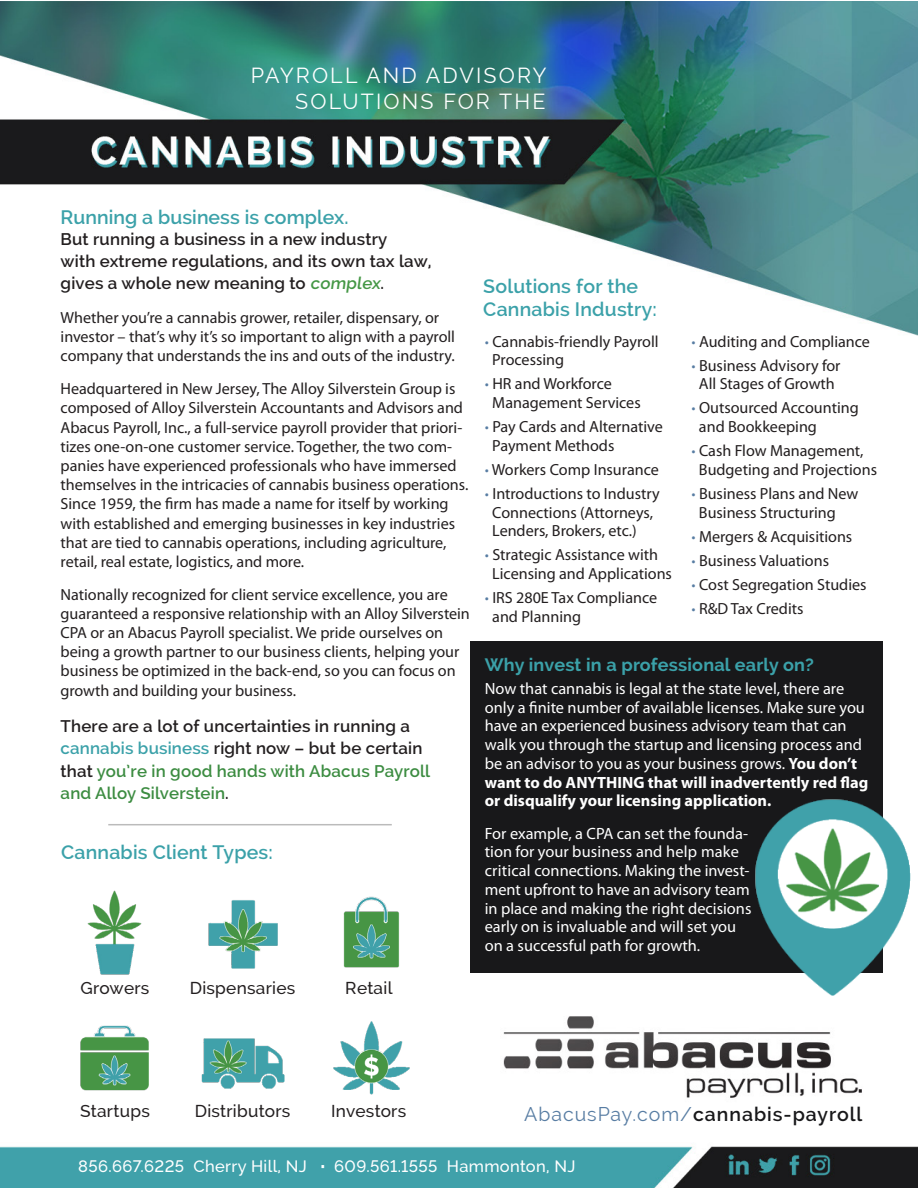
<style>
.page{position:relative;width:918px;height:1188px;background:#fff}
.page>*{position:absolute;margin:0;border:0;box-sizing:border-box;transform-origin:0 0}
.t1{font:21.3px/25.7px "Raleway";letter-spacing:.1em;color:#fff;text-align:right}
.t2{font:600 19.5px/23.4px "Raleway";letter-spacing:.01em;color:#3ba1a9}
.t3{font:600 19.5px "Raleway";letter-spacing:.05em;color:#18181a}
.t4{font:700 18px "Raleway";letter-spacing:.01em;color:#3ba1a9}
.t5{font:500 17.25px "Raleway";letter-spacing:.015em;color:#231f20}
.t6{font:600 16.8px/22.5px "Raleway";letter-spacing:.01em;color:#231f20}
.t7{font:500 16.5px "Raleway";letter-spacing:.02em;color:#fff}
.t8{font:16.35px/18.8px "Myriad Pro";color:#fff}
.t9{font:16.2px/19.2px "Myriad Pro";color:#231f20}
.s1{color:#449745}
.s2{color:#3ba1a9}
.s3{color:#3c8c41}
.s4{font-weight:700;color:#587da3}
.s5{font-weight:700}
.s6{font-weight:400;color:#587da3}
.s7{font-weight:900}
</style>
<div class="page">
<img style="left:0;top:2px;width:918px;height:1186px">
<div style="left:470px;top:641px;width:413px;height:332px;background:#18181a"></div>
<img style="left:716px;top:781px;width:202px;height:234px">
<img style="left:199px;top:890px;width:88px;height:88px">
<img style="left:70px;top:890px;width:88px;height:88px">
<img style="left:328px;top:1014px;width:88px;height:88px">
<img style="left:328px;top:890px;width:88px;height:88px">
<img style="left:199px;top:1017px;width:88px;height:88px">
<img style="left:70px;top:1012px;width:88px;height:89px">
<hr style="left:108px;top:824px;width:284px;height:1px;background:#bbb">
<h1 class="t1" style="left:251px;top:63px;width:297px">PAYROLL AND ADVISORY<br>SOLUTIONS FOR THE</h1>
<p class="t2" style="left:61px;top:205px;width:289px">Running a business is complex.</p>
<p class="t6" style="left:61px;top:229px;width:373px;line-height:21.8px">But running a business in a new industry<br>with extreme regulations, and its own tax law, gives a whole new meaning to <span class="s1">complex</span>.</p>
<p class="t9" style="left:61px;top:308px;width:396px">Whether you’re a cannabis grower, retailer, dispensary, or investor – that’s why it’s so important to align with a payroll company that understands the ins and outs of the industry.</p>
<p class="t9" style="left:61px;top:379px;width:409px">Headquartered in New Jersey, The Alloy Silverstein Group is composed of Alloy Silverstein Accountants and Advisors and Abacus Payroll, Inc., a full-service payroll provider that priori&shy;tizes one-on-one customer service. Together, the two com&shy;panies have experienced professionals who have immersed themselves in the intricacies of cannabis business operations.<br>Since 1959, the firm has made a name for itself by working with established and emerging businesses in key industries that are tied to cannabis operations, including agriculture, retail, real estate, logistics, and more.</p>
<p class="t9" style="left:61px;top:584px;width:411px">Nationally recognized for client service excellence, you are guaranteed a responsive relationship with an Alloy Silverstein CPA or an Abacus Payroll specialist. We pride ourselves on being a growth partner to our business clients, helping your business be optimized in the back-end, so you can focus on growth and building your business.</p>
<p class="t6" style="left:61px;top:715px;width:371px">There are a lot of uncertainties in running a <span class="s2">cannabis business</span> right now – but be certain that <span class="s3">you’re in good hands with Abacus Payroll and Alloy Silverstein</span>.</p>
<p class="t2" style="left:61px;top:840px;width:213px">Cannabis Client Types:</p>
<p class="t5" style="left:81px;top:978px;width:70px">Growers</p>
<p class="t5" style="left:190px;top:978px;width:107px">Dispensaries</p>
<p class="t5" style="left:345px;top:978px;width:49px">Retail</p>
<p class="t2" style="left:483px;top:274px;width:175px">Solutions for the<br>Cannabis Industry:</p>
<p class="t9" style="left:492px;top:332px;width:168px;line-height:18.8px;text-indent:-7px"><span class="s4">·</span> Cannabis-friendly Payroll<br>Processing</p>
<p class="t9" style="left:492px;top:374px;width:150px;line-height:18.8px;text-indent:-7px"><span class="s4">·</span> HR and Workforce<br>Management Services</p>
<p class="t9" style="left:492px;top:417px;width:172px;line-height:18.8px;text-indent:-7px"><span class="s4">·</span> Pay Cards and Alternative<br>Payment Methods</p>
<p class="t9" style="left:485px;top:457px;width:176px;line-height:24px"><span class="s4">·</span> Workers Comp Insurance <span class="s4">·</span> Introductions to Industry</p>
<p class="t9" style="left:492px;top:503px;width:162px;line-height:18.8px">Connections (Attorneys,<br>Lenders, Brokers, etc.)</p>
<p class="t9" style="left:492px;top:545px;width:181px;line-height:18.8px;text-indent:-7px"><span class="s4">·</span> Strategic Assistance with<br>Licensing and Applications</p>
<p class="t9" style="left:492px;top:588px;width:166px;line-height:18.8px;text-indent:-7px"><span class="s4">·</span> IRS 280E Tax Compliance and Planning</p>
<p class="t9" style="left:691px;top:329px;width:180px;line-height:24px"><span class="s4">·</span> Auditing and Compliance <span class="s4">·</span> Business Advisory for</p>
<p class="t9" style="left:691px;top:372px;width:169px;line-height:24px;text-indent:7px">All Stages of Growth<br><span class="s4">·</span> Outsourced Accounting</p>
<p class="t9" style="left:691px;top:414px;width:174px;line-height:24px;text-indent:7px">and Bookkeeping<br><span class="s4">·</span> Cash Flow Management,</p>
<p class="t9" style="left:691px;top:457px;width:187px;line-height:24px;text-indent:7px">Budgeting and Projections <span class="s4">·</span> Business Plans and New</p>
<p class="t9" style="left:691px;top:500px;width:177px;line-height:24.2px;text-indent:7px">Business Structuring<br><span class="s4">·</span> Mergers &amp; Acquisitions<br><span class="s4">·</span> Business Valuations<br><span class="s4">·</span> Cost Segregation Studies <span class="s4">·</span> R&amp;D Tax Credits</p>
<p class="t4" style="left:485px;top:654px;width:331px">Why invest in a professional early on?</p>
<p class="t8" style="left:485px;top:679px;width:385px">Now that cannabis is legal at the state level, there are only a finite number of available licenses. Make sure you have an experienced business advisory team that can walk you through the startup and licensing process and be an advisor to you as your business grows. <span class="s5">You don’t want to do ANYTHING that will inadvertently red flag or disqualify your licensing application.</span></p>
<p class="t8" style="left:485px;top:823px;width:268px">For example, a CPA can set the founda&shy;tion for your business and help make critical connections. Making the invest&shy;ment upfront to have an advisory team in place and making the right decisions early on is invaluable and will set you on a successful path for growth.</p>
<p class="t5" style="left:80px;top:1101px;width:71px">Startups</p>
<p class="t5" style="left:195px;top:1101px;width:97px">Distributors</p>
<p class="t5" style="left:331px;top:1101px;width:77px">Investors</p>
<p class="t3" style="left:524px;top:1103px;width:340px"><span class="s6">AbacusPay.com/</span>cannabis-payroll</p>
<p class="t7" style="left:78px;top:1157px;width:499px">856.667.6225 Cherry Hill, NJ <span class="s7">·</span> 609.561.1555 Hammonton, NJ</p>
</div>
